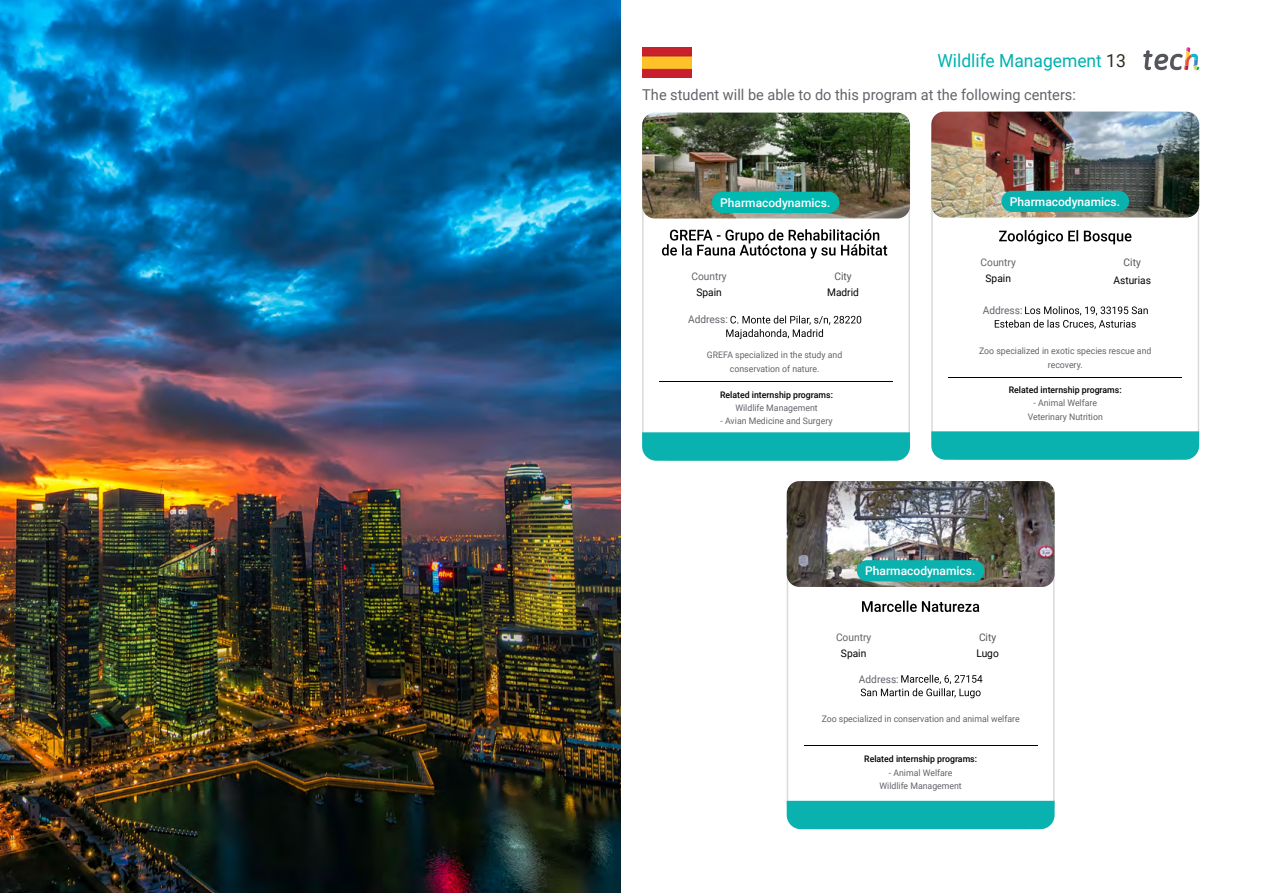
<style>
.page{position:relative;width:1263px;height:893px;background:#fff}
.page>*{position:absolute;margin:0;border:0;box-sizing:border-box;transform-origin:0 0}
.t1{font:18px "Roboto";color:#00b2af}
.t2{font:15px "Roboto";color:#61646a}
.t3{font:500 12px "Roboto";color:#fff}
.t4{font:10.5px "Roboto";color:#61646a}
.t5{font:10.5px "Roboto";color:#000}
.t6{font:10.5px "Roboto";color:#52555b}
.t7{font:9px/13.5px "Roboto";color:#61646a;text-align:center}
.t8{font:500 9px "Roboto";color:#000}
.s1{color:#312e20}
</style>
<div class="page">
<img style="left:0;top:0;width:621px;height:893px">
<svg style="left:1143px;top:47px;width:56px;height:24px"></svg>
<img style="left:642px;top:48px;width:49px;height:30px">
<svg style="left:642px;top:112px;width:269px;height:325px"></svg>
<img style="left:642px;top:113px;width:268px;height:105px">
<div style="left:712px;top:192px;width:127px;height:21px;background:#00bab2;border-radius:11px"></div>
<hr style="left:659px;top:381px;width:234px;height:1px;background:#000">
<svg style="left:662px;top:229px;width:225px;height:30px"></svg>
<svg style="left:726px;top:316px;width:135px;height:23px"></svg>
<svg style="left:642px;top:432px;width:268px;height:29px;background:#10b4b1"></svg>
<svg style="left:931px;top:111px;width:269px;height:337px"></svg>
<img style="left:931px;top:112px;width:268px;height:105px">
<div style="left:1001px;top:191px;width:128px;height:21px;background:#09b2af;border-radius:11px"></div>
<svg style="left:931px;top:431px;width:268px;height:29px;background:#10b4b1"></svg>
<hr style="left:948px;top:377px;width:234px;height:1px;background:#000">
<svg style="left:995px;top:306px;width:153px;height:23px"></svg>
<svg style="left:999px;top:230px;width:132px;height:14px"></svg>
<svg style="left:786px;top:490px;width:269px;height:340px"></svg>
<img style="left:787px;top:481px;width:267px;height:106px">
<div style="left:857px;top:560px;width:127px;height:21px;background:#09b2af;border-radius:11px"></div>
<div style="left:787px;top:801px;width:267px;height:28px;background:#09b2af"></div>
<hr style="left:804px;top:745px;width:233px;height:1px;background:#000">
<svg style="left:862px;top:601px;width:117px;height:11px"></svg>
<svg style="left:861px;top:675px;width:121px;height:23px"></svg>
<h1 class="t1" style="left:937px;top:48px;width:190px">Wildlife Management <span class="s1">13</span></h1>
<h2 class="t2" style="left:642px;top:85px;width:435px">The student will be able to do this program at the following centers:</h2>
<h3 class="t3" style="left:720px;top:194px;width:112px">Pharmacodynamics.</h3>
<p class="t4" style="left:691px;top:269px;width:37px">Country</p>
<p class="t5" style="left:696px;top:285px;width:27px">Spain</p>
<p class="t6" style="left:834px;top:269px;width:19px">City</p>
<p class="t5" style="left:827px;top:285px;width:33px">Madrid</p>
<p class="t4" style="left:688px;top:312px;width:41px">Address:</p>
<p class="t7" style="left:707px;top:348px;width:137px">GREFA specialized in the study and conservation of nature.</p>
<p class="t8" style="left:720px;top:388px;width:114px">Related internship programs:</p>
<p class="t7" style="left:735px;top:401px;width:84px">Wildlife Management</p>
<p class="t7" style="left:721px;top:414px;width:113px">- Avian Medicine and Surgery</p>
<h3 class="t3" style="left:1010px;top:193px;width:112px">Pharmacodynamics.</h3>
<p class="t4" style="left:980px;top:255px;width:37px">Country</p>
<p class="t5" style="left:985px;top:271px;width:27px">Spain</p>
<p class="t6" style="left:1123px;top:255px;width:19px">City</p>
<p class="t5" style="left:1113px;top:273px;width:39px">Asturias</p>
<p class="t4" style="left:983px;top:303px;width:41px">Address:</p>
<p class="t7" style="left:979px;top:344px;width:174px">Zoo specialized in exotic species rescue and recovery.</p>
<p class="t8" style="left:1009px;top:383px;width:114px">Related internship programs:</p>
<p class="t7" style="left:1028px;top:396px;width:77px">- Animal Welfare<br>Veterinary Nutrition</p>
<h3 class="t3" style="left:865px;top:563px;width:112px">Pharmacodynamics.</h3>
<p class="t4" style="left:836px;top:630px;width:37px">Country</p>
<p class="t5" style="left:841px;top:646px;width:27px">Spain</p>
<p class="t6" style="left:979px;top:630px;width:19px">City</p>
<p class="t5" style="left:976px;top:646px;width:24px">Lugo</p>
<p class="t4" style="left:859px;top:672px;width:41px">Address:</p>
<p class="t7" style="left:822px;top:711px;width:200px">Zoo specialized in conservation and animal welfare</p>
<p class="t8" style="left:864px;top:753px;width:114px">Related internship programs:</p>
<p class="t7" style="left:879px;top:766px;width:84px">- Animal Welfare<br>Wildlife Management</p>
</div>
